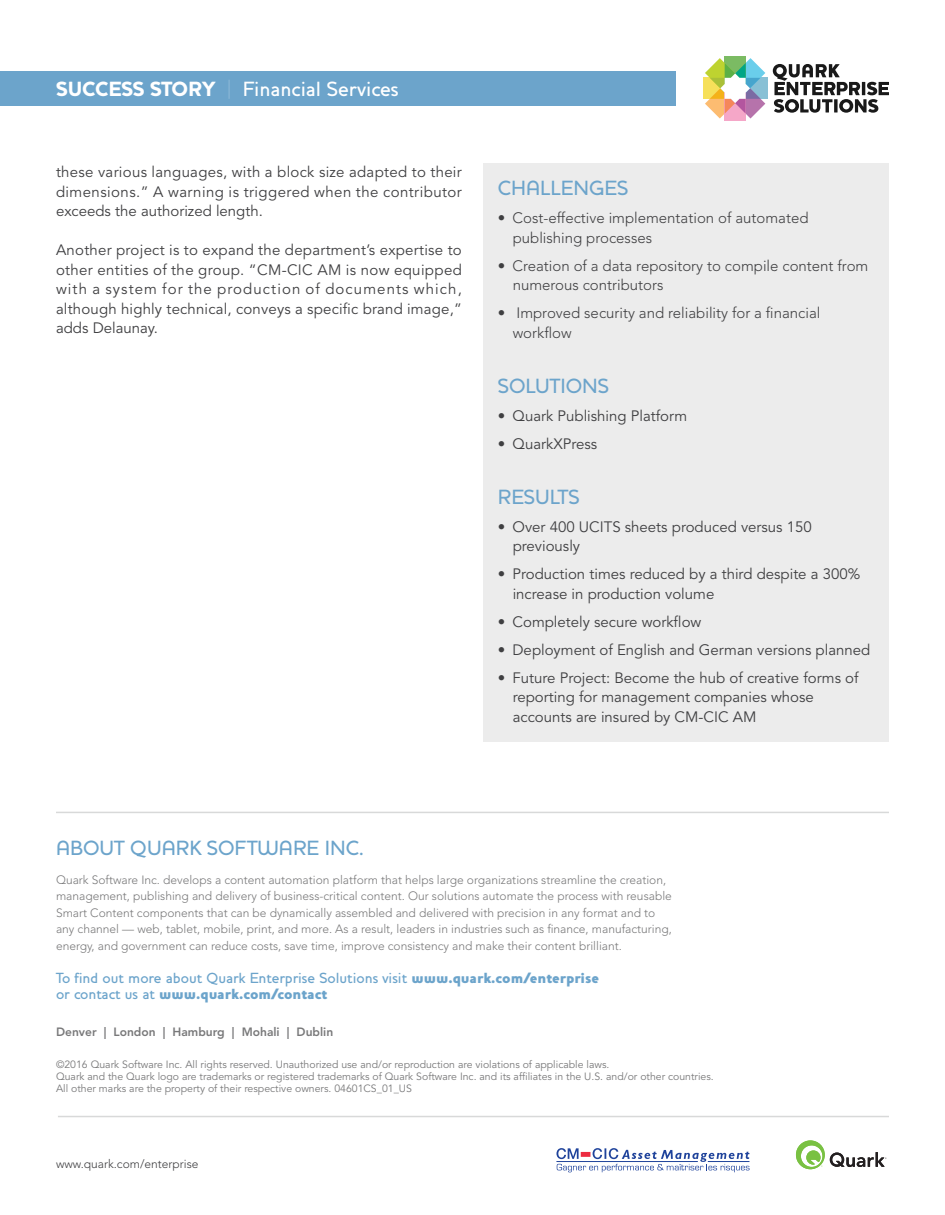
<style>
.page{position:relative;width:945px;height:1215px;background:#fff}
.page>*{position:absolute;margin:0;border:0;box-sizing:border-box;transform-origin:0 0}
.t1{font:500 21px "Houschka";color:#6ca4cb}
.t2{font:500 21px "Houschka";color:#fff}
.t3{font:15px/19.5px "Avenir";color:#3f3f41}
.t4{font:300 15px/19.5px "Avenir";color:#3f3f41}
.t5{font:500 15px/16.5px "Houschka";color:#6ca4cb}
.t6{font:300 12px/16.5px "Avenir";color:#79797a}
.t7{font:800 12px "Avenir";color:#79797a}
.t8{font:300 12px "Avenir";color:#3f3f41}
.t9{font:10.5px/12px "Avenir";color:#79797a}
.s1{font-weight:900}
.s2{font-weight:100}
.s3{font-weight:800}
</style>
<div class="page">
<div style="left:0;top:71px;width:675px;height:34px;background:#6ca4cb"></div>
<div style="left:483px;top:163px;width:406px;height:578px;background:#ececec"></div>
<div style="left:703px;top:78px;width:32px;height:21px;background:#f6e05a"></div>
<div style="left:735px;top:78px;width:32px;height:21px;background:#88c0d5"></div>
<div style="left:725px;top:56px;width:21px;height:32px;background:#7bbb63"></div>
<div style="left:725px;top:88px;width:21px;height:32px;background:#f5a7c8"></div>
<svg style="left:705px;top:58px;width:60px;height:61px"></svg>
<svg style="left:773px;top:64px;width:116px;height:49px"></svg>
<svg style="left:796px;top:1140px;width:91px;height:29px"></svg>
<svg style="left:556px;top:1148px;width:194px;height:24px"></svg>
<hr style="left:708px;top:1161px;width:41px;height:1px;background:#1f439b">
<hr style="left:556px;top:1161px;width:142px;height:1px;background:#1f439b">
<hr style="left:58px;top:1116px;width:831px;height:1px;background:#d8d9d9">
<hr style="left:56px;top:812px;width:833px;height:1px;background:#d8d9d9">
<h1 class="t2" style="left:56px;top:77px;width:344px"><span class="s1">SUCCESS STORY</span> <span class="s2">|</span> Financial Services</h1>
<p class="t3" style="left:56px;top:163px;width:407px;text-align:justify">these various languages, with a block size adapted to their dimensions.” A warning is triggered when the contributor exceeds the authorized length.</p>
<p class="t3" style="left:56px;top:241px;width:407px;text-align:justify">Another project is to expand the department’s expertise to other entities of the group. “CM-CIC AM is now equipped with a system for the production of documents which, although highly technical, conveys a specific brand image,” adds Delaunay.</p>
<h1 class="t1" style="left:498px;top:176px;width:132px">CHALLENGES</h1>
<p class="t4" style="left:513px;top:208px;width:297px;text-indent:-15px">• Cost-effective implementation of automated publishing processes</p>
<p class="t4" style="left:513px;top:256px;width:357px;text-indent:-15px">• Creation of a data repository to compile content from numerous contributors</p>
<p class="t4" style="left:513px;top:303px;width:309px;text-indent:-15px">• Improved security and reliability for a financial workflow</p>
<h1 class="t1" style="left:498px;top:373px;width:113px">SOLUTIONS</h1>
<p class="t3" style="left:498px;top:406px;width:191px">• Quark Publishing Platform</p>
<p class="t3" style="left:498px;top:434px;width:101px">• QuarkXPress</p>
<h1 class="t1" style="left:498px;top:484px;width:83px">RESULTS</h1>
<p class="t3" style="left:513px;top:517px;width:301px;text-indent:-15px">• Over 400 UCITS sheets produced versus 150 previously</p>
<p class="t3" style="left:513px;top:565px;width:349px;text-indent:-15px">• Production times reduced by a third despite a 300% increase in production volume</p>
<p class="t3" style="left:498px;top:612px;width:205px">• Completely secure workflow</p>
<p class="t3" style="left:498px;top:640px;width:374px">• Deployment of English and German versions planned</p>
<p class="t3" style="left:513px;top:668px;width:347px;text-indent:-15px">• Future Project: Become the hub of creative forms of reporting for management companies whose accounts are insured by CM-CIC AM</p>
<h1 class="t1" style="left:56px;top:835px;width:309px">ABOUT QUARK SOFTWARE INC.</h1>
<p class="t6" style="left:56px;top:871px;width:617px">Quark Software Inc. develops a content automation platform that helps large organizations streamline the creation, management, publishing and delivery of business-critical content. Our solutions automate the process with reusable Smart Content components that can be dynamically assembled and delivered with precision in any format and to any channel — web, tablet, mobile, print, and more. As a result, leaders in industries such as finance, manufacturing, energy, and government can reduce costs, save time, improve consistency and make their content brilliant.</p>
<p class="t5" style="left:56px;top:969px;width:545px">To find out more about Quark Enterprise Solutions visit <span class="s3">www.quark.com/enterprise </span>or contact us at <span class="s3">www.quark.com/contact</span></p>
<p class="t7" style="left:56px;top:1022px;width:279px">Denver | London | Hamburg | Mohali | Dublin</p>
<p class="t9" style="left:56px;top:1058px;width:659px">©2016 Quark Software Inc. All rights reserved. Unauthorized use and/or reproduction are violations of applicable laws.<br>Quark and the Quark logo are trademarks or registered trademarks of Quark Software Inc. and its affiliates in the U.S. and/or other countries.<br>All other marks are the property of their respective owners. 04601CS_01_US</p>
<p class="t8" style="left:56px;top:1157px;width:144px">www.quark.com/enterprise</p>
</div>
